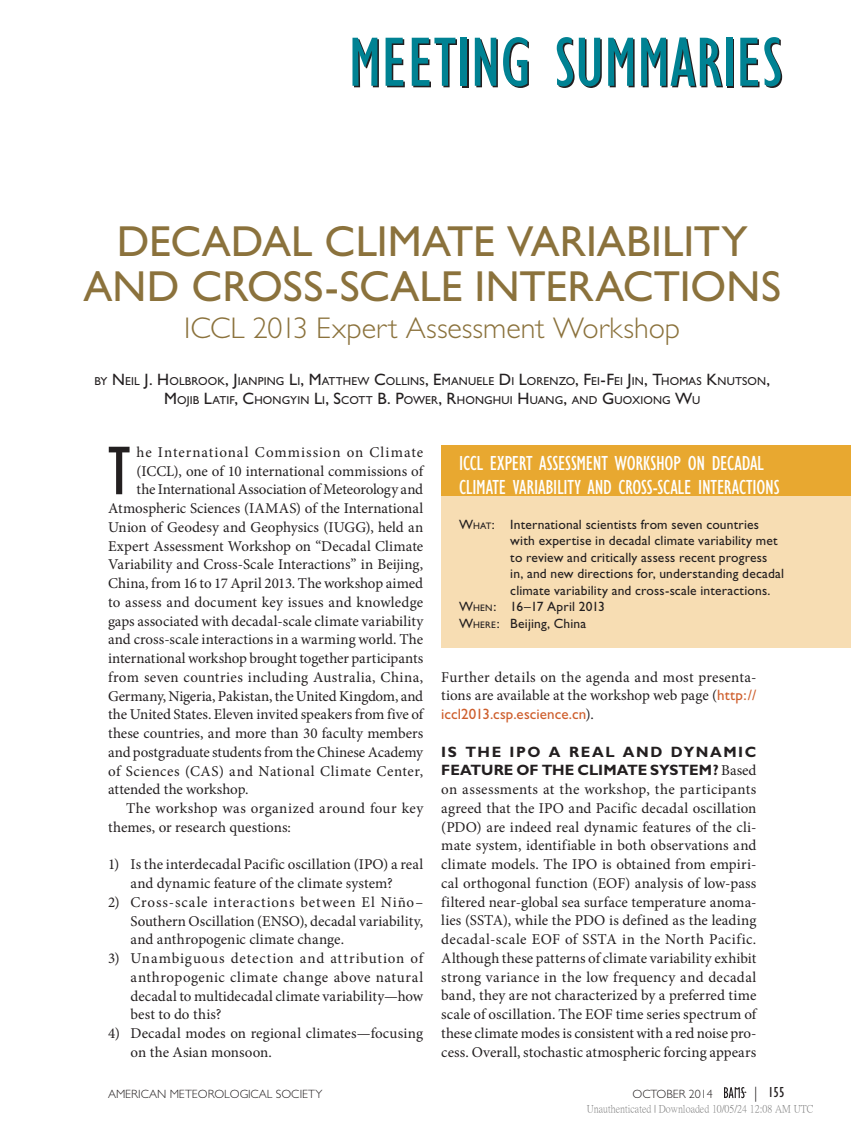
<style>
.page{position:relative;width:851px;height:1134px;background:#fff}
.page>*{position:absolute;margin:0;border:0;box-sizing:border-box;transform-origin:0 0}
.First_Paragraph_w_Dr{font:condensed 71.1px "Gill Sans";color:#231f20}
.Article_Title__Main{font:43.5px/45px "Gill Sans";color:#8b723c;text-align:center}
.Article_Title__Sub{font:300 30px "Gill Sans";color:#8b723c}
.Sidebar_Title__R_col{font:condensed 21px/24px "Gill Sans";letter-spacing:-.01em;color:#fff}
.First_Paragraph{font:15px/18.8px "Minion Pro";letter-spacing:.005em;color:#231f20;text-align:justify}
.First_Paragraph_w_Dr-2{font:15px "Minion Pro";color:#231f20}
.Numbered_List{font:15px/18.8px "Minion Pro";letter-spacing:.005em;color:#231f20;text-align:justify}
.Body_Text{font:15px/18.8px "Minion Pro";letter-spacing:.01em;color:#231f20}
.First_Paragraph_w_Dr-3{font:15px "Minion Pro";letter-spacing:.025em;color:#231f20}
.First_Paragraph_w_Dr-4{font:15px "Minion Pro";letter-spacing:.035em;color:#231f20}
.First_Paragraph_w_Dr-5{font:15px "Minion Pro";letter-spacing:.06em;color:#231f20}
.t1{font:condensed 15px "Gill Sans";color:#231f20}
.Sidebar_First_Paragr{font:13.5px/16.5px "Gill Sans";letter-spacing:.015em;color:#231f20}
.t2{font:300 12px "Gill Sans";color:#231f20}
.Authors{font:11.55px/19.5px "Gill Sans";letter-spacing:.01em;color:#231f20;text-align:center}
.t3{font:10.5px "P Ming Li U";color:rgb(0 0 0/.5)}
.s1{font-size:16.5px}
.s2{font-style:inherit}
.s3{font-size:9.45px}
.s4{font-family:"Gill Sans";color:#ce5e2c}
.s5{font-family:"Gill Sans";font-weight:700}
.s6{font-weight:300;font-stretch:normal}
</style>
<div class="page">
<div style="left:441px;top:445px;width:409px;height:202px;background:#f7ddb3"></div>
<div style="left:441px;top:445px;width:409px;height:51px;background:#e8a830"></div>
<div style="left:462px;top:39px;width:6px;height:48px;background:#008293"></div>
<svg style="left:727px;top:39px;width:6px;height:48px"></svg>
<svg style="left:352px;top:38px;width:27px;height:49px"></svg>
<svg style="left:385px;top:38px;width:20px;height:49px"></svg>
<svg style="left:412px;top:38px;width:45px;height:49px"></svg>
<div style="left:460px;top:38px;width:6px;height:48px;background:#008293"></div>
<svg style="left:475px;top:37px;width:54px;height:51px"></svg>
<svg style="left:556px;top:37px;width:45px;height:51px"></svg>
<svg style="left:608px;top:38px;width:26px;height:49px"></svg>
<svg style="left:641px;top:37px;width:82px;height:50px"></svg>
<div style="left:726px;top:38px;width:6px;height:48px;background:#008293"></div>
<svg style="left:740px;top:37px;width:42px;height:51px"></svg>
<svg style="left:724px;top:1087px;width:22px;height:11px"></svg>
<p class="Article_Title__Main" style="left:83px;top:219px;width:699px">DECADAL CLIMATE VARIABILITY<br>AND CROSS-SCALE INTERACTIONS</p>
<p class="Article_Title__Sub" style="left:184px;top:311px;width:497px">ICCL 2013 Expert Assessment Workshop</p>
<p class="Authors" style="left:94px;top:371px;width:677px">BY <span class="s1">N</span> EIL <span class="s1">J. H</span> OLBROOK<span class="s1">, J</span>IANPING <span class="s1">L</span>I<span class="s1">, M</span>ATTHEW <span class="s1">C</span>OLLINS<span class="s1">, E</span>MANUELE <span class="s1">D</span>I <span class="s1">L</span>ORENZO<span class="s1">, F</span>EI<span class="s1">-F</span>EI <span class="s1">J</span>IN<span class="s1">, T</span>HOMAS <span class="s1">K</span>NUTSON<span class="s1">,<br>M</span>OJIB <span class="s1">L</span>ATIF<span class="s1">, C</span>HONGYIN <span class="s1">L</span>I<span class="s1">, S</span>COTT <span class="s1">B. P</span>OWER<span class="s1">, R</span>HONGHUI <span class="s1">H</span> UANG<span class="s1">,</span> AND <span class="s1">G</span> UOXIONG <span class="s1">W</span>U</p>
<p class="First_Paragraph_w_Dr" style="left:108px;top:433px;width:24px">T</p>
<p class="First_Paragraph_w_Dr-5" style="left:136px;top:442px;width:288px">he International Commission on Climate</p>
<p class="Sidebar_Title__R_col" style="left:459px;top:452px;width:322px">ICCL EXPERT ASSESSMENT WORKSHOP ON DECADAL<br>CLIMATE VARIABILITY AND CROSS-SCALE INTERACTIONS</p>
<p class="Sidebar_First_Paragr" style="left:510px;top:516px;width:275px;text-indent:-51px"><span class="s2">W</span><span class="s3">HAT</span>: International scientists from seven countries with expertise in decadal climate variability met to review and critically assess recent progress<br>in, and new directions for, understanding decadal climate variability and cross-scale interactions.</p>
<p class="Sidebar_First_Paragr" style="left:459px;top:598px;width:147px"><span class="s2">W</span><span class="s3">HEN</span>: 16–17 April 2013</p>
<p class="Sidebar_First_Paragr" style="left:459px;top:615px;width:128px"><span class="s2">W</span><span class="s3">HERE</span>: Beijing, China</p>
<p class="First_Paragraph_w_Dr-2" style="left:136px;top:461px;width:288px">(ICCL), one of 10 international commissions of</p>
<p class="First_Paragraph_w_Dr-2" style="left:136px;top:479px;width:288px">the International Association of Meteorology and</p>
<p class="First_Paragraph_w_Dr-2" style="left:108px;top:498px;width:316px">Atmospheric Sciences (IAMAS) of the International</p>
<p class="First_Paragraph_w_Dr-2" style="left:108px;top:517px;width:317px">Union of Geodesy and Geophysics (IUGG), held an</p>
<p class="First_Paragraph_w_Dr-2" style="left:108px;top:536px;width:317px">Expert Assessment Workshop on “Decadal Climate</p>
<p class="First_Paragraph_w_Dr-2" style="left:108px;top:554px;width:316px">Variability and Cross-Scale Interactions” in Beijing,</p>
<p class="First_Paragraph_w_Dr-2" style="left:108px;top:573px;width:316px">China, from 16 to 17 April 2013. The workshop aimed</p>
<p class="First_Paragraph_w_Dr-2" style="left:108px;top:592px;width:316px">to assess and document key issues and knowledge</p>
<p class="First_Paragraph_w_Dr-2" style="left:108px;top:611px;width:317px">gaps associated with decadal-scale climate variability</p>
<p class="First_Paragraph_w_Dr-2" style="left:108px;top:629px;width:316px">and cross-scale interactions in a warming world. The</p>
<p class="First_Paragraph_w_Dr-2" style="left:108px;top:648px;width:316px">international workshop brought together participants</p>
<p class="First_Paragraph_w_Dr-3" style="left:108px;top:667px;width:316px">from seven countries including Australia, China,</p>
<p class="First_Paragraph_w_Dr-2" style="left:108px;top:686px;width:316px">Germany, Nigeria, Pakistan, the United Kingdom, and</p>
<p class="First_Paragraph_w_Dr-2" style="left:108px;top:704px;width:317px">the United States. Eleven invited speakers from five of</p>
<p class="First_Paragraph_w_Dr-2" style="left:108px;top:723px;width:316px">these countries, and more than 30 faculty members</p>
<p class="First_Paragraph_w_Dr-2" style="left:108px;top:742px;width:316px">and postgraduate students from the Chinese Academy</p>
<p class="First_Paragraph_w_Dr-4" style="left:108px;top:761px;width:316px">of Sciences (CAS) and National Climate Center,</p>
<p class="First_Paragraph_w_Dr-2" style="left:108px;top:779px;width:142px">attended the workshop.</p>
<p class="Body_Text" style="left:108px;top:799px;width:317px;text-indent:18px">The workshop was organized around four key themes, or research questions:</p>
<p class="Numbered_List" style="left:108px;top:855px;width:316px;text-align:center">1) Is the interdecadal Pacific oscillation (IPO) a real and dynamic feature of the climate system?</p>
<p class="Numbered_List" style="left:130px;top:893px;width:294px;text-indent:-22px">2) Cross-scale interactions between El Niño– Southern Oscillation (ENSO), decadal variability, and anthropogenic climate change.</p>
<p class="Numbered_List" style="left:130px;top:949px;width:294px;text-indent:-22px">3) Unambiguous detection and attribution of anthropogenic climate change above natural decadal to multidecadal climate variability—how best to do this?</p>
<p class="Numbered_List" style="left:130px;top:1024px;width:294px;text-indent:-22px">4) Decadal modes on regional climates—focusing on the Asian monsoon.</p>
<p class="Body_Text" style="left:441px;top:667px;width:317px;text-align:justify">Further details on the agenda and most presenta&shy;tions are available at the workshop web page (<span class="s4">http:// iccl2013.csp.escience.cn</span>).</p>
<p class="First_Paragraph" style="left:441px;top:742px;width:317px"><span class="s5">IS THE IPO A REAL AND DYNAMIC FEATURE OF THE CLIMATE SYSTEM?</span> Based on assessments at the workshop, the participants agreed that the IPO and Pacific decadal oscillation (PDO) are indeed real dynamic features of the cli&shy;mate system, identifiable in both observations and climate models. The IPO is obtained from empiri&shy;cal orthogonal function (EOF) analysis of low-pass filtered near-global sea surface temperature anoma&shy;lies (SSTA), while the PDO is defined as the leading decadal-scale EOF of SSTA in the North Pacific.<br>Although these patterns of climate variability exhibit strong variance in the low frequency and decadal band, they are not characterized by a preferred time scale of oscillation. The EOF time series spectrum of these climate modes is consistent with a red noise pro&shy;cess. Overall, stochastic atmospheric forcing appears</p>
<p class="t2" style="left:108px;top:1087px;width:216px">AMERICAN METEOROLOGICAL SOCIETY</p>
<p class="t2" style="left:632px;top:1087px;width:82px">OCTOBER 2014</p>
<p class="t1" style="left:754px;top:1084px;width:32px"><span class="s6">|</span> 155</p>
<p class="t3" style="left:586px;top:1103px;width:228px">Unauthenticated | Downloaded 10/05/24 12:08 AM UTC</p>
</div>
